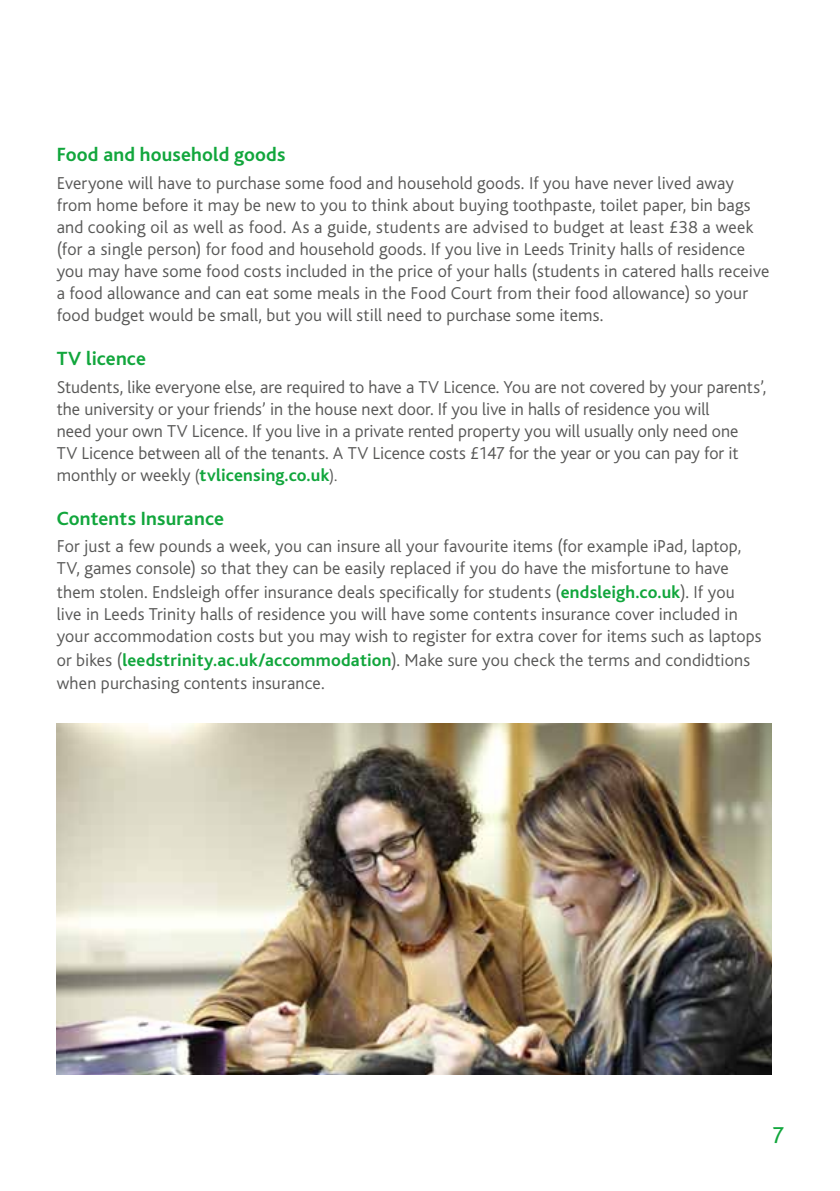
<style>
.page{position:relative;width:840px;height:1191px;background:#fff}
.page>*{position:absolute;margin:0;border:0;box-sizing:border-box;transform-origin:0 0}
.t1{font:24px "Bliss";color:#11a63c}
.t2{font:700 20px "Bliss";letter-spacing:.005em;color:#11a63c}
.t3{font:300 18px/22px "Bliss";letter-spacing:.005em;color:#575756}
.s1{font-size:16px}
.s2{font-weight:700;color:#11a63c}
</style>
<div class="page">
<img style="left:57px;top:723px;width:714px;height:351px">
<p class="t2" style="left:57px;top:144px;width:230px">Food and household goods</p>
<p class="t3" style="left:57px;top:172px;width:713px">Everyone will have to purchase some food and household goods. If you have never lived away from home before it may be new to you to think about buying toothpaste, toilet paper, bin bags and cooking oil as well as food. As a guide, students are advised to budget at least £38 a week (for a single person) for food and household goods. If you live in Leeds Trinity halls of residence you may have some food costs included in the price of your halls (students in catered halls receive a food allowance and can eat some meals in the Food Court from their food allowance) so your food budget would be small, but you will still need to purchase some items.</p>
<p class="t2" style="left:57px;top:348px;width:91px">TV licence</p>
<p class="t3" style="left:57px;top:376px;width:710px">Students, like everyone else, are required to have a TV Licence. You are not covered by your parents’, the university or your friends’ in the house next door. If you live in halls of residence you will<br>need your own TV Licence. If you live in a private rented property you will usually only need one<br>TV Licence between all of the tenants. A TV Licence costs £147 for the year or you can pay for it monthly or weekly <span class="s1">(</span><span class="s2">tvlicensing.co.uk</span><span class="s1">).</span></p>
<p class="t2" style="left:57px;top:508px;width:169px">Contents Insurance</p>
<p class="t3" style="left:57px;top:536px;width:685px">For just a few pounds a week, you can insure all your favourite items (for example iPad, laptop,<br>TV, games console) so that they can be easily replaced if you do have the misfortune to have</p>
<p class="t3" style="left:57px;top:582px;width:706px">them stolen. Endsleigh offer insurance deals specifically for students (<span class="s2">endsleigh.co.uk</span>). If you live in Leeds Trinity halls of residence you will have some contents insurance cover included in your accommodation costs but you may wish to register for extra cover for items such as laptops</p>
<p class="t3" style="left:57px;top:650px;width:694px">or bikes (<span class="s2">leedstrinity.ac.uk/accommodation</span>). Make sure you check the terms and condidtions when purchasing contents insurance.</p>
<h1 class="t1" style="left:771px;top:1122px;width:14px">7</h1>
</div>
